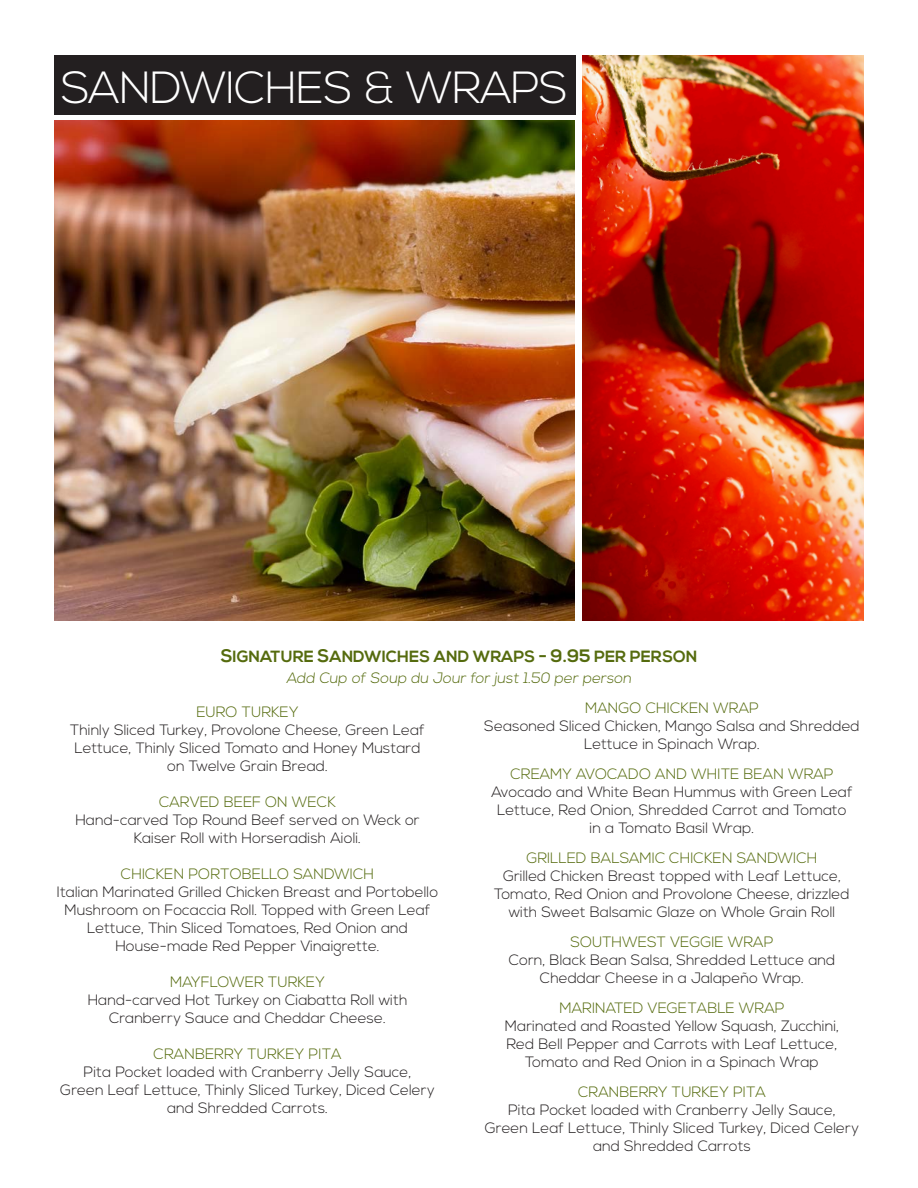
<style>
.page{position:relative;width:918px;height:1188px;background:#fff}
.page>*{position:absolute;margin:0;border:0;box-sizing:border-box;transform-origin:0 0}
.t1{font:300 45px "Nexa";letter-spacing:-.02em;color:#fff}
.t2{font:16.2px "Nexa Bold SC900";color:#556b0e}
.t3{font:300 15px/18px "Nexa";color:#231f20;text-align:center}
.t4{font:300 15px "Nexa";color:#556b0e}
.s1{font-size:18px}
</style>
<div class="page">
<img style="left:54px;top:121px;width:521px;height:499px">
<div style="left:54px;top:56px;width:521px;height:60px;background:#231f20"></div>
<img style="left:582px;top:55px;width:282px;height:565px">
<p class="t1" style="left:61px;top:62px;width:508px">SANDWICHES &amp; WRAPS</p>
<p class="t2" style="left:221px;top:647px;width:478px"><span class="s1">S</span>IGNATURE <span class="s1">S</span>ANDWICHES AND WRAPS <span class="s1">- 9.95</span> PER PERSON</p>
<p class="t4" style="left:287px;top:669px;width:349px">Add Cup of Soup du Jour for just 1.50 per person</p>
<p class="t4" style="left:196px;top:703px;width:104px">EURO TURKEY</p>
<p class="t3" style="left:70px;top:721px;width:356px;text-align:left">Thinly Sliced Turkey, Provolone Cheese, Green Leaf<br>Lettuce, Thinly Sliced Tomato and Honey Mustard</p>
<p class="t3" style="left:167px;top:757px;width:162px">on Twelve Grain Bread.</p>
<p class="t4" style="left:159px;top:793px;width:178px">CARVED BEEF ON WECK</p>
<p class="t3" style="left:75px;top:811px;width:346px">Hand-carved Top Round Beef served on Weck or</p>
<p class="t3" style="left:134px;top:829px;width:229px">Kaiser Roll with Horseradish Aioli.</p>
<p class="t4" style="left:121px;top:865px;width:255px">CHICKEN PORTOBELLO SANDWICH</p>
<p class="t3" style="left:57px;top:883px;width:383px">Italian Marinated Grilled Chicken Breast and Portobello<br>Mushroom on Focaccia Roll. Topped with Green Leaf<br>Lettuce, Thin Sliced Tomatoes, Red Onion and</p>
<p class="t3" style="left:115px;top:937px;width:266px">House-made Red Pepper Vinaigrette.</p>
<p class="t4" style="left:170px;top:973px;width:156px">MAYFLOWER TURKEY</p>
<p class="t3" style="left:88px;top:991px;width:321px">Hand-carved Hot Turkey on Ciabatta Roll with</p>
<p class="t3" style="left:109px;top:1009px;width:278px">Cranberry Sauce and Cheddar Cheese.</p>
<p class="t4" style="left:154px;top:1045px;width:189px">CRANBERRY TURKEY PITA</p>
<p class="t3" style="left:60px;top:1063px;width:376px">Pita Pocket loaded with Cranberry Jelly Sauce,<br>Green Leaf Lettuce, Thinly Sliced Turkey, Diced Celery and Shredded Carrots.</p>
<p class="t4" style="left:585px;top:699px;width:175px">MANGO CHICKEN WRAP</p>
<p class="t3" style="left:484px;top:718px;width:377px">Seasoned Sliced Chicken, Mango Salsa and Shredded<br>Lettuce in Spinach Wrap.</p>
<p class="t4" style="left:510px;top:765px;width:325px">CREAMY AVOCADO AND WHITE BEAN WRAP</p>
<p class="t3" style="left:491px;top:784px;width:363px">Avocado and White Bean Hummus with Green Leaf<br>Lettuce, Red Onion, Shredded Carrot and Tomato</p>
<p class="t3" style="left:590px;top:820px;width:166px">in a Tomato Basil Wrap.</p>
<p class="t4" style="left:526px;top:849px;width:293px">GRILLED BALSAMIC CHICKEN SANDWICH</p>
<p class="t3" style="left:503px;top:868px;width:340px">Grilled Chicken Breast topped with Leaf Lettuce,</p>
<p class="t3" style="left:494px;top:886px;width:357px">Tomato, Red Onion and Provolone Cheese, drizzled with Sweet Balsamic Glaze on Whole Grain Roll</p>
<p class="t4" style="left:571px;top:933px;width:204px">SOUTHWEST VEGGIE WRAP</p>
<p class="t3" style="left:509px;top:952px;width:328px">Corn, Black Bean Salsa, Shredded Lettuce and</p>
<p class="t3" style="left:540px;top:970px;width:266px">Cheddar Cheese in a Jalapeño Wrap.</p>
<p class="t4" style="left:559px;top:999px;width:227px">MARINATED VEGETABLE WRAP</p>
<p class="t3" style="left:505px;top:1018px;width:336px">Marinated and Roasted Yellow Squash, Zucchini,<br>Red Bell Pepper and Carrots with Leaf Lettuce,<br>Tomato and Red Onion in a Spinach Wrap</p>
<p class="t4" style="left:578px;top:1083px;width:189px">CRANBERRY TURKEY PITA</p>
<p class="t3" style="left:485px;top:1102px;width:376px">Pita Pocket loaded with Cranberry Jelly Sauce,<br>Green Leaf Lettuce, Thinly Sliced Turkey, Diced Celery and Shredded Carrots</p>
</div>
